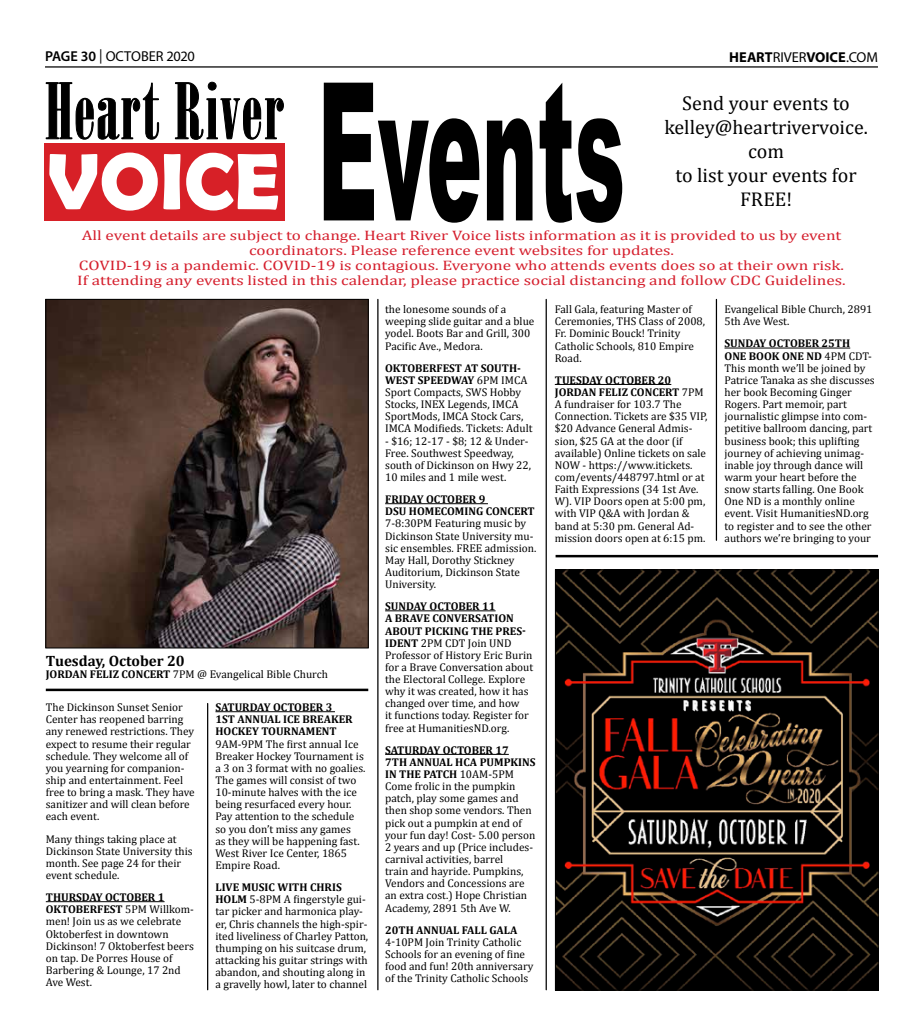
<style>
.page{position:relative;width:923px;height:1035px;background:#fff}
.page>*{position:absolute;margin:0;border:0;box-sizing:border-box;transform-origin:0 0}
.t1{font:900 192.5px "Arial";color:#000;scale:.43 1}
.t2{font:20px/24px "Cambria";color:#000;text-align:center}
.t3{font:700 15px "Cambria";color:#000}
.t4{font:700 14.38px "Myriad Pro";letter-spacing:.005em;color:#000}
.t5{font:14.38px "Myriad Pro";letter-spacing:-.015em;color:#000}
.t6{font:13.75px/15px "Cambria";color:#d51f2d;text-align:center;scale:1.25 1}
.t7{font:11.25px/12.1px "Cambria";color:#000}
.t8{font:700 11.25px/12.1px "Cambria";color:#000}
.s1{font-weight:600}
.s2{font-weight:400}
.s3{font-weight:700}
</style>
<div class="page">
<hr style="left:45px;top:66px;width:833px;height:2px;background:#000">
<hr style="left:46px;top:901px;width:119px;height:1px;background:#000">
<hr style="left:215px;top:711px;width:120px;height:1px;background:#000">
<hr style="left:385px;top:503px;width:103px;height:1px;background:#000">
<hr style="left:385px;top:610px;width:110px;height:1px;background:#000">
<hr style="left:385px;top:754px;width:124px;height:1px;background:#000">
<hr style="left:555px;top:384px;width:116px;height:1px;background:#000">
<hr style="left:724px;top:348px;width:126px;height:1px;background:#000">
<div style="left:44px;top:143px;width:241px;height:77px;background:#d72027"></div>
<svg style="left:49px;top:153px;width:131px;height:58px"></svg>
<svg style="left:186px;top:153px;width:92px;height:58px"></svg>
<svg style="left:46px;top:82px;width:113px;height:58px"></svg>
<svg style="left:175px;top:82px;width:109px;height:58px"></svg>
<hr style="left:207px;top:704px;width:1px;height:286px;background:#000">
<hr style="left:377px;top:299px;width:1px;height:691px;background:#000">
<hr style="left:545px;top:299px;width:2px;height:691px;background:#000">
<hr style="left:715px;top:299px;width:2px;height:241px;background:#000">
<img style="left:557px;top:571px;width:319px;height:417px">
<div style="left:555px;top:569px;width:323px;height:421px;border:1px solid #000"></div>
<img style="left:47px;top:301px;width:319px;height:345px">
<div style="left:45px;top:299px;width:323px;height:349px;border:1px solid #000"></div>
<hr style="left:46px;top:689px;width:322px;height:2px;background:#000">
<hr style="left:555px;top:555px;width:323px;height:2px;background:#000">
<p class="t5" style="left:45px;top:47px;width:151px"><span class="s1">PAGE 30</span> | OCTOBER 2020</p>
<p class="t4" style="left:729px;top:47px;width:150px">HEART<span class="s2">RIVER</span>VOICE<span class="s2">.COM</span></p>
<h1 class="t1" style="left:318px;top:12px;width:716px">Events</h1>
<h2 class="t2" style="left:664px;top:91px;width:205px">Send your events to kelley@heartrivervoice. com<br>to list your events for<br>FREE!</h2>
<p class="t6" style="left:77px;top:228px;width:616px">All event details are subject to change. Heart River Voice lists information as it is provided to us by event coordinators. Please reference event websites for updates.<br>COVID-19 is a pandemic. COVID-19 is contagious. Everyone who attends events does so at their own risk.<br>If attending any events listed in this calendar, please practice social distancing and follow CDC Guidelines.</p>
<h3 class="t3" style="left:46px;top:650px;width:140px">Tuesday, October 20</h3>
<p class="t7" style="left:46px;top:668px;width:284px"><span class="s3">JORDAN FELIZ CONCERT</span> 7PM @ Evangelical Bible Church</p>
<p class="t7" style="left:46px;top:701px;width:150px">The Dickinson Sunset Senior<br>Center has reopened barring any renewed restrictions. They expect to resume their regular schedule. They welcome all of you yearning for companion&shy;ship and entertainment. Feel free to bring a mask. They have sanitizer and will clean before each event.</p>
<p class="t7" style="left:46px;top:833px;width:148px">Many things taking place at<br>Dickinson State University this month. See page 24 for their event schedule.</p>
<p class="t7" style="left:46px;top:891px;width:150px"><span class="s3">THURSDAY OCTOBER 1<br>OKTOBERFEST</span> 5PM Willkom&shy;men! Join us as we celebrate<br>Oktoberfest in downtown<br>Dickinson! 7 Oktoberfest beers on tap. De Porres House of<br>Barbering &amp; Lounge, 17 2nd<br>Ave West.</p>
<p class="t8" style="left:215px;top:701px;width:139px">SATURDAY OCTOBER 3<br>1ST ANNUAL ICE BREAKER<br>HOCKEY TOURNAMENT</p>
<p class="t7" style="left:215px;top:738px;width:152px">9AM-9PM The first annual Ice<br>Breaker Hockey Tournament is a 3 on 3 format with no goalies.<br>The games will consist of two<br>10-minute halves with the ice being resurfaced every hour.<br>Pay attention to the schedule so you don’t miss any games<br>as they will be happening fast.<br>West River Ice Center, 1865<br>Empire Road.</p>
<p class="t7" style="left:215px;top:881px;width:154px"><span class="s3">LIVE MUSIC WITH CHRIS<br>HOLM</span> 5-8PM A fingerstyle gui&shy;tar picker and harmonica play&shy;er, Chris channels the high-spir&shy;ited liveliness of Charley Patton, thumping on his suitcase drum, attacking his guitar strings with abandon, and shouting along in a gravelly howl, later to channel</p>
<p class="t7" style="left:385px;top:303px;width:151px">the lonesome sounds of a weeping slide guitar and a blue yodel. Boots Bar and Grill, 300<br>Pacific Ave., Medora.</p>
<p class="t7" style="left:385px;top:362px;width:149px"><span class="s3">OKTOBERFEST AT SOUTH-<br>WEST SPEEDWAY</span> 6PM IMCA<br>Sport Compacts, SWS Hobby<br>Stocks, INEX Legends, IMCA<br>SportMods, IMCA Stock Cars,<br>IMCA Modifieds. Tickets: Adult</p>
<p class="t7" style="left:385px;top:435px;width:147px">- $16; 12-17 - $8; 12 &amp; Under-<br>Free. Southwest Speedway, south of Dickinson on Hwy 22,<br>10 miles and 1 mile west.</p>
<p class="t8" style="left:385px;top:493px;width:151px">FRIDAY OCTOBER 9<br>DSU HOMECOMING CONCERT</p>
<p class="t7" style="left:385px;top:517px;width:153px">7-8:30PM Featuring music by<br>Dickinson State University mu&shy;sic ensembles. FREE admission.<br>May Hall, Dorothy Stickney<br>Auditorium, Dickinson State<br>University.</p>
<p class="t7" style="left:385px;top:600px;width:149px"><span class="s3">SUNDAY OCTOBER 11<br>A BRAVE CONVERSATION<br>ABOUT PICKING THE PRES-<br>IDENT</span> 2PM CDT Join UND<br>Professor of History Eric Burin for a Brave Conversation about the Electoral College. Explore why it was created, how it has changed over time, and how<br>it functions today. Register for free at HumanitiesND.org.</p>
<p class="t7" style="left:385px;top:744px;width:152px"><span class="s3">SATURDAY OCTOBER 17<br>7TH ANNUAL HCA PUMPKINS<br>IN THE PATCH</span> 10AM-5PM<br>Come frolic in the pumpkin patch, play some games and then shop some vendors. Then pick out a pumpkin at end of your fun day! Cost- 5.00 person<br>2 years and up (Price includes&shy;carnival activities, barrel<br>train and hayride. Pumpkins,<br>Vendors and Concessions are an extra cost.) Hope Christian<br>Academy, 2891 5th Ave W.</p>
<p class="t8" style="left:385px;top:923px;width:134px">20TH ANNUAL FALL GALA</p>
<p class="t7" style="left:385px;top:936px;width:150px">4-10PM Join Trinity Catholic<br>Schools for an evening of fine food and fun! 20th anniversary of the Trinity Catholic Schools</p>
<p class="t7" style="left:555px;top:303px;width:152px">Fall Gala, featuring Master of<br>Ceremonies, THS Class of 2008,<br>Fr. Dominic Bouck! Trinity<br>Catholic Schools, 810 Empire<br>Road.</p>
<p class="t7" style="left:555px;top:374px;width:154px"><span class="s3">TUESDAY OCTOBER 20<br>JORDAN FELIZ CONCERT</span> 7PM<br>A fundraiser for 103.7 The<br>Connection. Tickets are $35 VIP, $20 Advance General Admis&shy;sion, $25 GA at the door (if available) Online tickets on sale<br>NOW - https://www.itickets. com/events/448797.html or at<br>Faith Expressions (34 1st Ave.<br>W). VIP Doors open at 5:00 pm, with VIP Q&amp;A with Jordan &amp; band at 5:30 pm. General Ad&shy;mission doors open at 6:15 pm.</p>
<p class="t7" style="left:724px;top:303px;width:149px">Evangelical Bible Church, 2891<br>5th Ave West.</p>
<p class="t7" style="left:724px;top:338px;width:152px"><span class="s3">SUNDAY OCTOBER 25TH<br>ONE BOOK ONE ND</span> 4PM CDT-<br>This month we’ll be joined by<br>Patrice Tanaka as she discusses her book Becoming Ginger<br>Rogers. Part memoir, part journalistic glimpse into com&shy;petitive ballroom dancing, part business book; this uplifting journey of achieving unimag&shy;inable joy through dance will warm your heart before the snow starts falling. One Book<br>One ND is a monthly online event. Visit HumanitiesND.org to register and to see the other authors we’re bringing to your</p>
</div>
